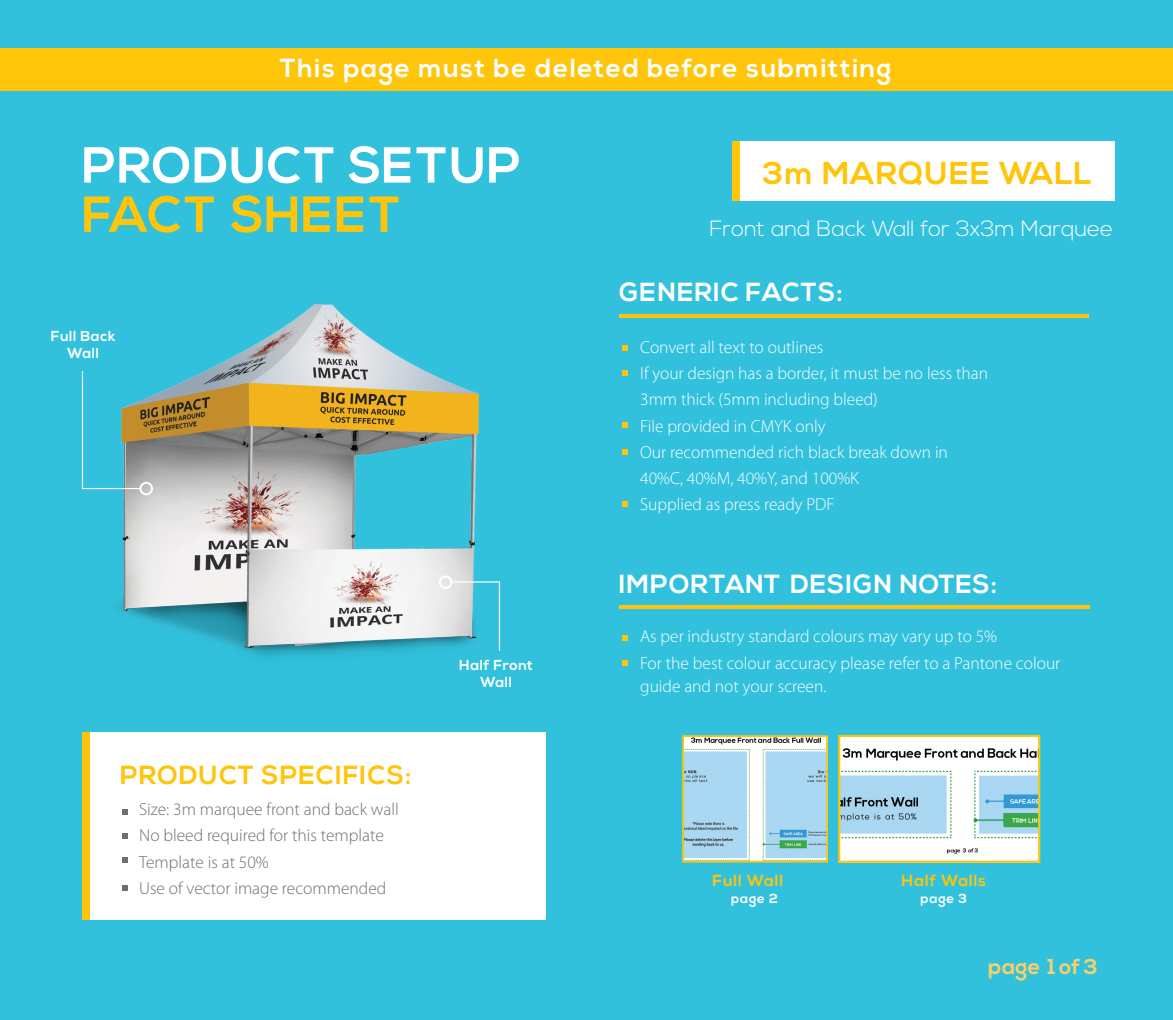
<style>
.page{position:relative;width:1173px;height:1020px;background:#fff}
.page>*{position:absolute;margin:0;border:0;box-sizing:border-box;transform-origin:0 0}
.t1{font:700 50.44px "Nexa";letter-spacing:.02em;color:#fff}
.t2{font:700 50.44px "Nexa";color:#ffc50a}
.t3{font:700 31.6px "Nexa";letter-spacing:.04em;color:#ffc50a}
.t4{font:700 26.16px "Nexa";letter-spacing:.05em;color:#fff}
.t5{font:700 26.16px "Nexa";letter-spacing:.04em;color:#ffc50a}
.t6{font:300 22px "Nexa";color:#fff}
.t7{font:700 21.48px "Nexa";letter-spacing:.02em;color:#fad06a}
.t8{font:300 17.44px/26.2px "Myriad Pro";color:#fff}
.t9{font:300 17.44px/26.2px "Myriad Pro";color:#6d6f71}
.t10{font:700 16px "Nexa";letter-spacing:.06em;color:#ffc50a}
.t11{font:700 14.44px/17.3px "Nexa";letter-spacing:.04em;color:#fff;text-align:center}
.t12{font:700 13.2px "Nexa";letter-spacing:.06em;color:#fff}
</style>
<div class="page">
<div style="left:0;top:0;width:1173px;height:1019px;background:#31c1dc"></div>
<img style="left:82px;top:304px;width:419px;height:353px">
<hr style="left:619px;top:314px;width:469px;height:3px;background:#ffc50a">
<hr style="left:619px;top:605px;width:471px;height:4px;background:#ffc50a">
<div style="left:732px;top:141px;width:382px;height:59px;background:#ffc50a"></div>
<div style="left:740px;top:141px;width:374px;height:59px;background:#fff"></div>
<svg style="left:622px;top:635px;width:5px;height:5px"></svg>
<svg style="left:622px;top:660px;width:5px;height:6px"></svg>
<svg style="left:622px;top:345px;width:5px;height:6px"></svg>
<svg style="left:622px;top:370px;width:5px;height:5px"></svg>
<svg style="left:622px;top:422px;width:5px;height:6px"></svg>
<svg style="left:622px;top:449px;width:5px;height:6px"></svg>
<svg style="left:622px;top:501px;width:5px;height:6px"></svg>
<div style="left:0;top:48px;width:1173px;height:42px;background:#ffc50a"></div>
<div style="left:90px;top:731px;width:455px;height:188px;background:#fff"></div>
<svg style="left:122px;top:809px;width:6px;height:6px"></svg>
<svg style="left:122px;top:833px;width:6px;height:6px"></svg>
<svg style="left:122px;top:857px;width:6px;height:6px"></svg>
<svg style="left:122px;top:885px;width:6px;height:6px"></svg>
<div style="left:139px;top:482px;width:14px;height:13px;border:2px solid #fff;border-radius:50%"></div>
<div style="left:439px;top:575px;width:13px;height:14px;border:2px solid #fff;border-radius:50%"></div>
<svg style="left:81px;top:370px;width:61px;height:119px"></svg>
<img style="left:685px;top:738px;width:140px;height:121px">
<div style="left:682px;top:735px;width:146px;height:127px;border:2px solid #ffc50a"></div>
<img style="left:841px;top:738px;width:196px;height:121px">
<div style="left:838px;top:735px;width:202px;height:127px;border:2px solid #ffc50a"></div>
<svg style="left:449px;top:580px;width:51px;height:72px"></svg>
<h3 class="t4" style="left:280px;top:52px;width:613px">This page must be deleted before submitting</h3>
<h1 class="t1" style="left:82px;top:136px;width:440px">PRODUCT SETUP</h1>
<h1 class="t2" style="left:82px;top:185px;width:320px">FACT SHEET</h1>
<p class="t11" style="left:51px;top:328px;width:66px">Full Back<br>Wall</p>
<h3 class="t5" style="left:120px;top:760px;width:293px">PRODUCT SPECIFICS:</h3>
<p class="t9" style="left:139px;top:796px;width:261px">Size: 3m marquee front and back wall<br>No bleed required for this template<br>Template is at 50%<br>Use of vector image recommended</p>
<p class="t11" style="left:459px;top:657px;width:75px">Half Front<br>Wall</p>
<h2 class="t3" style="left:763px;top:154px;width:331px">3m MARQUEE WALL</h2>
<p class="t6" style="left:709px;top:216px;width:405px">Front and Back Wall for 3x3m Marquee</p>
<h3 class="t4" style="left:619px;top:277px;width:225px">GENERIC FACTS:</h3>
<p class="t8" style="left:640px;top:334px;width:349px">Convert all text to outlines<br>If your design has a border, it must be no less than<br>3mm thick (5mm including bleed)<br>File provided in CMYK only<br>Our recommended rich black break down in<br>40%C, 40%M, 40%Y, and 100%K<br>Supplied as press ready PDF</p>
<h3 class="t4" style="left:619px;top:568px;width:379px">IMPORTANT DESIGN NOTES:</h3>
<p class="t8" style="left:640px;top:623px;width:422px">As per industry standard colours may vary up to 5%<br>For the best colour accuracy please refer to a Pantone colour</p>
<p class="t8" style="left:640px;top:672px;width:188px">guide and not your screen.</p>
<p class="t10" style="left:712px;top:871px;width:72px">Full Wall</p>
<p class="t10" style="left:901px;top:871px;width:86px">Half Walls</p>
<p class="t12" style="left:731px;top:890px;width:48px">page 2</p>
<p class="t12" style="left:920px;top:890px;width:48px">page 3</p>
<p class="t7" style="left:988px;top:953px;width:111px">page 1 of3</p>
</div>
